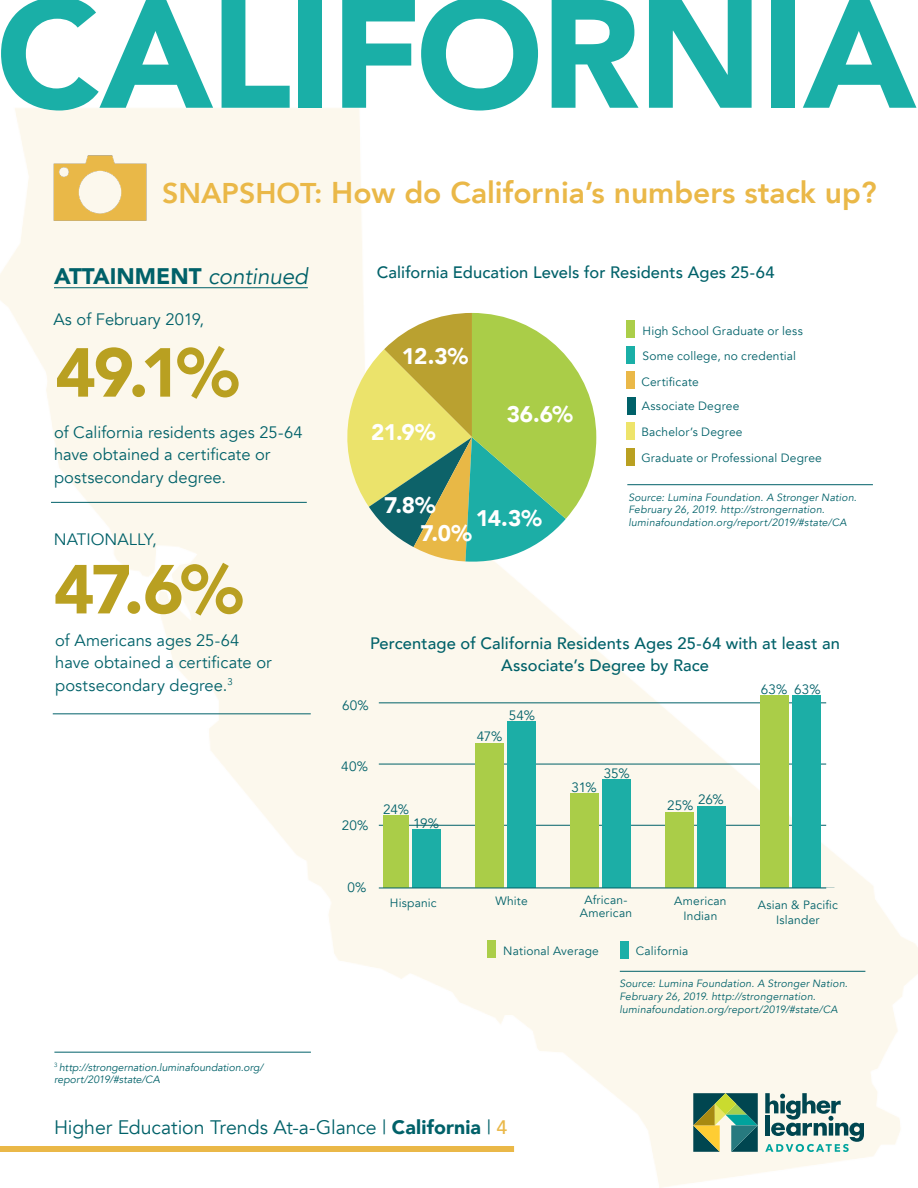
<style>
.page{position:relative;width:918px;height:1188px;background:#fff}
.page>*{position:absolute;margin:0;border:0;box-sizing:border-box;transform-origin:0 0}
.t1{font:900 153px "Avenir";letter-spacing:-.015em;color:#1aafa7}
.t2{font:900 68.55px "Avenir";color:#b9a021}
.t3{font:800 30px "Avenir";color:#eab848}
.t4{font:900 22.5px "Avenir";letter-spacing:-.035em;color:#fff}
.t5{font:900 22.5px "Avenir";color:#006169}
.t6{font:19.5px "Avenir";letter-spacing:-.005em;color:#006169}
.t7{font:16.5px/22.5px "Avenir";color:#006169}
.t8{font:500 16.5px/22.5px "Avenir";letter-spacing:.005em;color:#006169;text-align:center}
.t9{font:13.5px "Avenir";color:#006169}
.t10{font:12px/13.5px "Avenir";letter-spacing:.015em;color:#006169;text-align:center}
.t11{font:italic 10.5px/12.6px "Avenir";letter-spacing:.015em;color:#006169}
.s1{font-size:28.5px}
.s2{font-weight:400;font-style:italic}
.s3{font-weight:900}
.s4{font-weight:500;color:#eab848}
</style>
<div class="page">
<img style="left:0;top:108px;width:918px;height:1080px">
<svg style="left:765px;top:1093px;width:99px;height:59px"></svg>
<svg style="left:693px;top:1093px;width:65px;height:59px"></svg>
<img style="left:44px;top:149px;width:112px;height:76px">
<hr style="left:627px;top:484px;width:246px;height:1px;background:#006169">
<div style="left:626px;top:320px;width:9px;height:18px;background:#abce49"></div>
<div style="left:627px;top:346px;width:8px;height:18px;background:#1aafa7"></div>
<div style="left:626px;top:371px;width:9px;height:18px;background:#eab848"></div>
<div style="left:627px;top:397px;width:9px;height:18px;background:#006169"></div>
<div style="left:626px;top:422px;width:9px;height:18px;background:#eee46b"></div>
<div style="left:626px;top:448px;width:9px;height:18px;background:#b9a021"></div>
<svg style="left:337px;top:313px;width:259px;height:251px"></svg>
<hr style="left:379px;top:825px;width:447px;height:1px;background:#006169">
<hr style="left:379px;top:764px;width:447px;height:1px;background:#006169">
<hr style="left:379px;top:703px;width:447px;height:1px;background:#006169">
<hr style="left:54px;top:1052px;width:257px;height:1px;background:#006169">
<div style="left:792px;top:695px;width:29px;height:193px;background:#1caea6"></div>
<div style="left:761px;top:695px;width:28px;height:193px;background:#aacd48"></div>
<div style="left:697px;top:807px;width:29px;height:81px;background:#1caea6"></div>
<div style="left:666px;top:813px;width:28px;height:75px;background:#aacd48"></div>
<div style="left:602px;top:780px;width:29px;height:108px;background:#1caea6"></div>
<div style="left:571px;top:793px;width:28px;height:95px;background:#aacd48"></div>
<div style="left:507px;top:722px;width:29px;height:166px;background:#1caea6"></div>
<div style="left:476px;top:743px;width:28px;height:145px;background:#aacd48"></div>
<div style="left:412px;top:829px;width:29px;height:59px;background:#1caea6"></div>
<div style="left:384px;top:815px;width:25px;height:73px;background:#aacd48"></div>
<hr style="left:379px;top:888px;width:447px;height:1px;background:#006169">
<div style="left:487px;top:940px;width:9px;height:18px;background:#abce49"></div>
<div style="left:620px;top:941px;width:9px;height:18px;background:#1aafa7"></div>
<hr style="left:51px;top:502px;width:256px;height:1px;background:#006169">
<hr style="left:53px;top:714px;width:258px;height:1px;background:#006169">
<hr style="left:620px;top:971px;width:245px;height:1px;background:#006169">
<hr style="left:54px;top:287px;width:254px;height:1px;background:#006169">
<h1 class="t1" style="left:-4px;top:-77px;width:922px">CALIFORNIA</h1>
<p class="t3" style="left:162px;top:170px;width:716px"><span class="s1">SNAPSHOT:</span> How do California’s numbers stack up?</p>
<p class="t5" style="left:54px;top:257px;width:255px">ATTAINMENT <span class="s2">continued</span></p>
<p class="t7" style="left:54px;top:308px;width:152px">As of February 2019,</p>
<p class="t2" style="left:55px;top:314px;width:185px">49.1%</p>
<p class="t7" style="left:54px;top:421px;width:250px">of California residents ages 25-64 have obtained a certificate or postsecondary degree.</p>
<p class="t7" style="left:54px;top:529px;width:104px">NATIONALLY,</p>
<p class="t2" style="left:54px;top:531px;width:191px">47.6%</p>
<p class="t7" style="left:55px;top:629px;width:218px">of Americans ages 25-64 have obtained a certificate or postsecondary degree.<sup>3</sup></p>
<p class="t11" style="left:54px;top:1061px;width:211px"><sup>3</sup> http://strongernation.luminafoundation.org/ report/2019/#state/CA</p>
<p class="t8" style="left:377px;top:261px;width:399px">California Education Levels for Residents Ages 25-64</p>
<p class="t4" style="left:402px;top:337px;width:68px">12.3%</p>
<p class="t4" style="left:371px;top:413px;width:66px">21.9%</p>
<p class="t4" style="left:507px;top:394px;width:68px">36.6%</p>
<p class="t4" style="left:384px;top:486px;width:53px">7.8%</p>
<p class="t4" style="left:476px;top:499px;width:67px">14.3%</p>
<p class="t4" style="left:421px;top:514px;width:53px">7.0%</p>
<p class="t10" style="left:643px;top:324px;width:162px">High School Graduate or less</p>
<p class="t10" style="left:641px;top:376px;width:59px">Certificate</p>
<p class="t10" style="left:642px;top:400px;width:99px">Associate Degree</p>
<p class="t10" style="left:641px;top:425px;width:103px">Bachelor’s Degree</p>
<p class="t10" style="left:641px;top:451px;width:182px">Graduate or Professional Degree</p>
<p class="t10" style="left:643px;top:349px;width:155px">Some college, no credential</p>
<p class="t11" style="left:628px;top:491px;width:230px">Source: Lumina Foundation. A Stronger Nation.<br>February 26, 2019. http://strongernation. luminafoundation.org/report/2019/#state/CA</p>
<p class="t8" style="left:370px;top:631px;width:471px">Percentage of California Residents Ages 25-64 with at least an<br>Associate’s Degree by Race</p>
<p class="t9" style="left:342px;top:697px;width:28px">60%</p>
<p class="t9" style="left:341px;top:758px;width:28px">40%</p>
<p class="t9" style="left:342px;top:818px;width:28px">20%</p>
<p class="t9" style="left:383px;top:801px;width:27px">24%</p>
<p class="t9" style="left:413px;top:816px;width:27px">19%</p>
<p class="t9" style="left:509px;top:707px;width:28px">54%</p>
<p class="t9" style="left:477px;top:729px;width:27px">47%</p>
<p class="t9" style="left:572px;top:779px;width:27px">31%</p>
<p class="t9" style="left:604px;top:766px;width:28px">35%</p>
<p class="t9" style="left:761px;top:681px;width:28px">63%</p>
<p class="t9" style="left:794px;top:681px;width:28px">63%</p>
<p class="t9" style="left:698px;top:791px;width:27px">26%</p>
<p class="t9" style="left:667px;top:798px;width:28px">25%</p>
<p class="t9" style="left:347px;top:879px;width:20px">0%</p>
<p class="t10" style="left:390px;top:896px;width:48px">Hispanic</p>
<p class="t10" style="left:495px;top:894px;width:34px">White</p>
<p class="t10" style="left:580px;top:893px;width:54px">African-<br>American</p>
<p class="t10" style="left:674px;top:894px;width:54px">American</p>
<p class="t10" style="left:684px;top:909px;width:35px">Indian</p>
<p class="t10" style="left:758px;top:898px;width:81px;line-height:15px">Asian &amp; Pacific<br>Islander</p>
<p class="t10" style="left:503px;top:944px;width:97px">National Average</p>
<p class="t10" style="left:636px;top:945px;width:54px">California</p>
<p class="t11" style="left:619px;top:978px;width:230px">Source: Lumina Foundation. A Stronger Nation.<br>February 26, 2019. http://strongernation. luminafoundation.org/report/2019/#state/CA</p>
<h3 class="t6" style="left:54px;top:1116px;width:455px">Higher Education Trends At-a-Glance | <span class="s3">California</span> | <span class="s4">4</span></h3>
</div>
